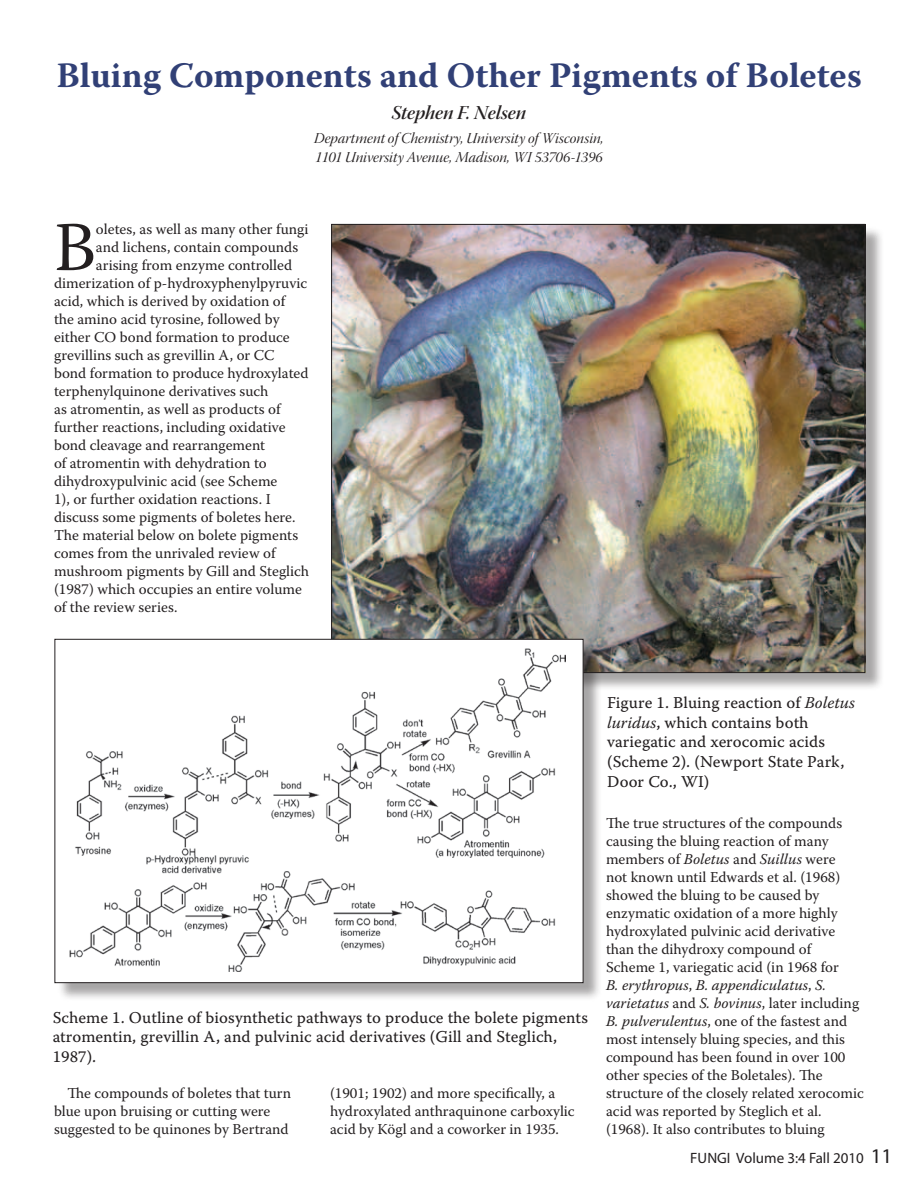
<style>
.page{position:relative;width:918px;height:1188px;background:#fff}
.page>*{position:absolute;margin:0;border:0;box-sizing:border-box;transform-origin:0 0}
.t1{font:69.6px "Warnock Pro";color:#231f20}
.t2{font:700 35.55px "Warnock Pro";color:#314076}
.t3{font:19.5px "Warnock Pro Semibold It Disp";color:#231f20}
.t4{font:16.5px/19.8px "Warnock Pro Capt";color:#231f20}
.t5{font:15px/18px "Warnock Pro";color:#231f20}
.t6{font:15px/19.5px "Warnock Pro It Disp";color:#231f20}
.t7{font:15px "Myriad Pro";color:#231f20}
.s1{font-family:"Warnock Pro";font-style:italic}
.s2{font-style:italic}
.s3{font-size:21px}
</style>
<div class="page">
<div style="left:333px;top:226px;width:551px;height:466px;background:#231f20;opacity:.4"></div>
<img style="left:333px;top:226px;width:530px;height:445px">
<div style="left:57px;top:641px;width:545px;height:361px;background:#231f20;opacity:.4"></div>
<svg style="left:54px;top:639px;width:530px;height:344px"></svg>
<h2 class="t2" style="left:56px;top:54px;width:807px">Bluing Components and Other Pigments of Boletes</h2>
<h3 class="t3" style="left:392px;top:101px;width:136px">Stephen F. Nelsen</h3>
<p class="t6" style="left:314px;top:130px;width:291px">Department of Chemistry, University of Wisconsin,<br>1101 University Avenue, Madison, WI 53706-1396</p>
<h1 class="t1" style="left:54px;top:205px;width:43px">B</h1>
<p class="t5" style="left:96px;top:220px;width:214px">oletes, as well as many other fungi</p>
<p class="t5" style="left:96px;top:238px;width:204px">and lichens, contain compounds</p>
<p class="t5" style="left:96px;top:256px;width:198px">arising from enzyme controlled</p>
<p class="t5" style="left:54px;top:274px;width:255px">dimerization of p-hydroxyphenylpyruvic</p>
<p class="t5" style="left:54px;top:292px;width:233px">acid, which is derived by oxidation of</p>
<p class="t5" style="left:54px;top:310px;width:227px">the amino acid tyrosine, followed by</p>
<p class="t5" style="left:54px;top:328px;width:237px">either CO bond formation to produce</p>
<p class="t5" style="left:54px;top:346px;width:222px">grevillins such as grevillin A, or CC</p>
<p class="t5" style="left:54px;top:364px;width:256px">bond formation to produce hydroxylated</p>
<p class="t5" style="left:54px;top:382px;width:216px">terphenylquinone derivatives such</p>
<p class="t5" style="left:54px;top:400px;width:228px">as atromentin, as well as products of</p>
<p class="t5" style="left:54px;top:418px;width:233px">further reactions, including oxidative</p>
<p class="t5" style="left:54px;top:436px;width:213px">bond cleavage and rearrangement</p>
<p class="t5" style="left:54px;top:454px;width:214px">of atromentin with dehydration to</p>
<p class="t5" style="left:54px;top:472px;width:225px">dihydroxypulvinic acid (see Scheme</p>
<p class="t5" style="left:54px;top:490px;width:218px">1), or further oxidation reactions. I</p>
<p class="t5" style="left:54px;top:508px;width:243px">discuss some pigments of boletes here.</p>
<p class="t5" style="left:54px;top:526px;width:246px">The material below on bolete pigments</p>
<p class="t5" style="left:54px;top:544px;width:223px">comes from the unrivaled review of</p>
<p class="t5" style="left:54px;top:562px;width:257px">mushroom pigments by Gill and Steglich</p>
<p class="t5" style="left:54px;top:580px;width:250px">(1987) which occupies an entire volume</p>
<p class="t5" style="left:54px;top:598px;width:125px">of the review series.</p>
<p class="t4" style="left:53px;top:1007px;width:537px">Scheme 1. Outline of biosynthetic pathways to produce the bolete pigments atromentin, grevillin A, and pulvinic acid derivatives (Gill and Steglich,<br>1987).</p>
<p class="t5" style="left:54px;top:1084px;width:239px;text-indent:14px">The compounds of boletes that turn blue upon bruising or cutting were suggested to be quinones by Bertrand</p>
<p class="t5" style="left:330px;top:1084px;width:246px">(1901; 1902) and more specifically, a hydroxylated anthraquinone carboxylic acid by Kögl and a coworker in 1935.</p>
<p class="t4" style="left:607px;top:692px;width:249px">Figure 1. Bluing reaction of <span class="s1">Boletus luridus</span>, which contains both variegatic and xerocomic acids (Scheme 2). (Newport State Park,<br>Door Co., WI)</p>
<p class="t5" style="left:606px;top:814px;width:259px">The true structures of the compounds causing the bluing reaction of many members of <span class="s2">Boletus</span> and <span class="s2">Suillus</span> were<br>not known until Edwards et al. (1968) showed the bluing to be caused by enzymatic oxidation of a more highly hydroxylated pulvinic acid derivative than the dihydroxy compound of Scheme 1, variegatic acid (in 1968 for<br><span class="s2">B. erythropus</span>, <span class="s2">B. appendiculatus</span>, <span class="s2">S. varietatus</span> and <span class="s2">S. bovinus</span>, later including <span class="s2">B. pulverulentus</span>, one of the fastest and most intensely bluing species, and this compound has been found in over 100 other species of the Boletales). The structure of the closely related xerocomic acid was reported by Steglich et al. (1968). It also contributes to bluing</p>
<p class="t7" style="left:690px;top:1149px;width:203px">FUNGI Volume 3:4 Fall 2010 <span class="s3">11</span></p>
</div>
